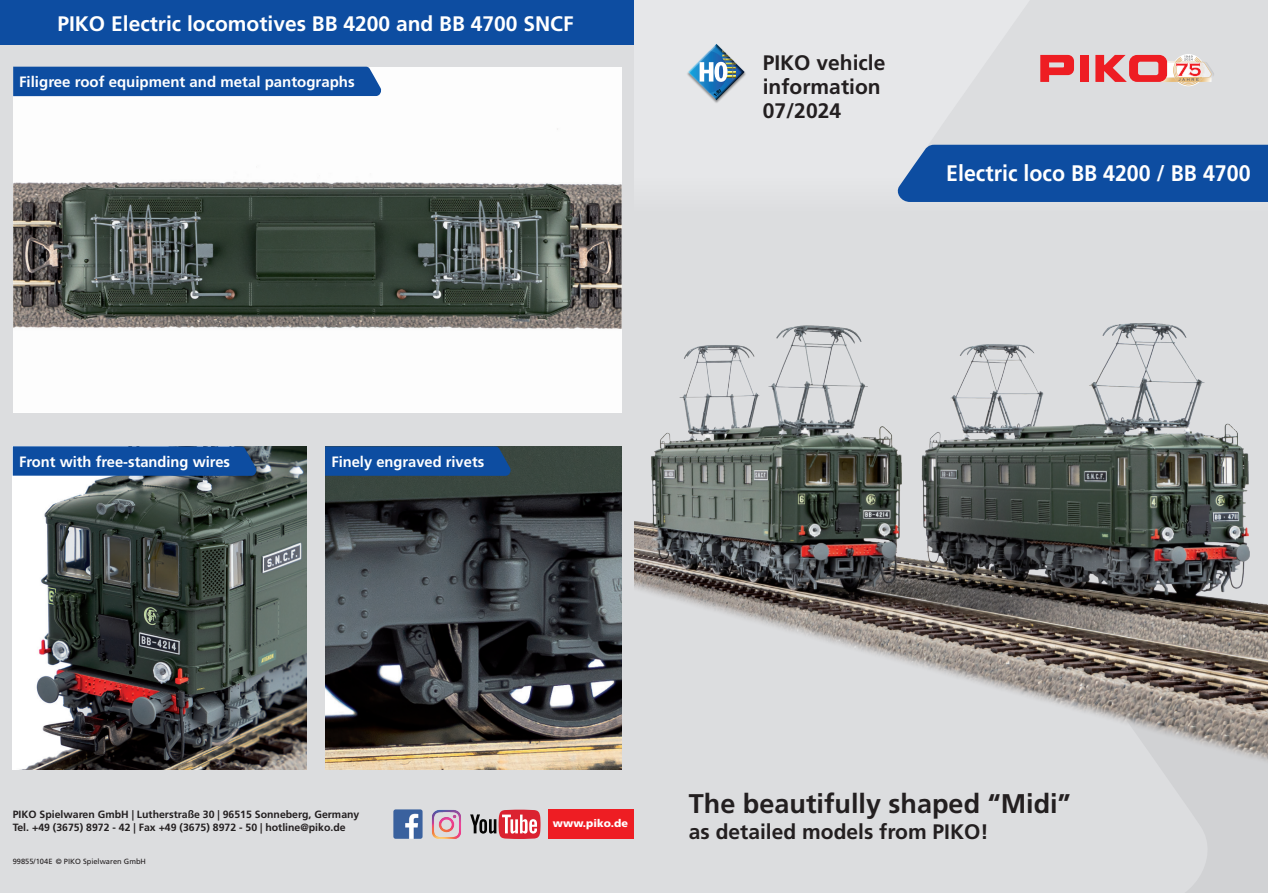
<style>
.page{position:relative;width:1268px;height:893px;background:#fff}
.page>*{position:absolute;margin:0;border:0;box-sizing:border-box;transform-origin:0 0}
.t1{font:700 27px "Frutiger LT Std";color:#231f20}
.t2{font:700 22.5px "Frutiger LT Std";color:#fff;scale:.95 1}
.t3{font:700 21px/24px "Frutiger LT Std";color:#231f20}
.t4{font:700 21px "Frutiger LT Std";color:#fff}
.t5{font:700 15px "Frutiger LT Std";color:#fff}
.t6{font:900 10.8px "Frutiger LT Std";color:#fff}
.t7{font:700 10.5px/12.6px "Frutiger LT Std";color:#231f20}
.t8{font:7.5px "Frutiger LT Std";color:#231f20}
.t9{font:900 condensed 4.8px "Frutiger";color:#000}
</style>
<div class="page">
<div style="left:634px;top:0;width:633px;height:893px;background:#dcdddf"></div>
<div style="left:634px;top:0;width:633px;height:214px;background:#e6e7e9"></div>
<div style="left:1221px;top:775px;width:46px;height:118px;background:#d1d2d4"></div>
<svg style="left:1166px;top:775px;width:55px;height:118px"></svg>
<div style="left:0;top:0;width:634px;height:893px;background:#dcdddf"></div>
<div style="left:549px;top:809px;width:85px;height:30px;background:#ee1d23"></div>
<img style="left:432px;top:810px;width:29px;height:29px">
<img style="left:393px;top:809px;width:29px;height:30px">
<svg style="left:470px;top:810px;width:70px;height:29px"></svg>
<img style="left:634px;top:323px;width:633px;height:452px">
<img style="left:325px;top:446px;width:296px;height:324px">
<img style="left:13px;top:446px;width:293px;height:324px">
<img style="left:13px;top:67px;width:608px;height:345px">
<svg style="left:931px;top:54px;width:336px;height:91px;fill:#dcdddf"></svg>
<div style="left:0;top:0;width:634px;height:45px;background:#0d4da1"></div>
<div style="left:897px;top:145px;width:370px;height:57px;background:#0d4da1"></div>
<svg style="left:325px;top:446px;width:186px;height:30px;background:#0f4c9b"></svg>
<svg style="left:13px;top:446px;width:244px;height:30px;background:#124fa0"></svg>
<div style="left:13px;top:67px;width:369px;height:29px;background:#0d4da1"></div>
<img style="left:1166px;top:54px;width:36px;height:32px">
<svg style="left:1040px;top:55px;width:33px;height:27px"></svg>
<div style="left:1079px;top:55px;width:9px;height:27px;background:#ee1d23"></div>
<svg style="left:1095px;top:55px;width:118px;height:30px"></svg>
<svg style="left:687px;top:44px;width:59px;height:59px"></svg>
<h3 class="t4" style="left:57px;top:11px;width:517px">PIKO Electric locomotives BB 4200 and BB 4700 SNCF</h3>
<h3 class="t5" style="left:19px;top:73px;width:337px">Filigree roof equipment and metal pantographs</h3>
<h3 class="t5" style="left:19px;top:453px;width:212px">Front with free-standing wires</h3>
<h3 class="t5" style="left:331px;top:453px;width:154px">Finely engraved rivets</h3>
<p class="t9" style="left:712px;top:94px;width:10px;rotate:-45deg">1:87</p>
<h3 class="t3" style="left:762px;top:51px;width:124px">PIKO vehicle information<br>07/2024</h3>
<h2 class="t2" style="left:946px;top:160px;width:322px">Electric loco BB 4200 / BB 4700</h2>
<p class="t7" style="left:13px;top:809px;width:348px">PIKO Spielwaren GmbH | Lutherstraße 30 | 96515 Sonneberg, Germany<br>Tel. +49 (3675) 8972 - 42 | Fax +49 (3675) 8972 - 50 | hotline@piko.de</p>
<p class="t8" style="left:13px;top:856px;width:135px">99855/104 © PIKO Spielwaren GmbH</p>
<p class="t8" style="left:48px;top:856px;width:6px">E</p>
<p class="t6" style="left:553px;top:817px;width:77px">www.piko.de</p>
<h1 class="t1" style="left:688px;top:787px;width:383px">The beautifully shaped “Midi”</h1>
<h3 class="t3" style="left:688px;top:820px;width:301px">as detailed models from PIKO!</h3>
</div>
